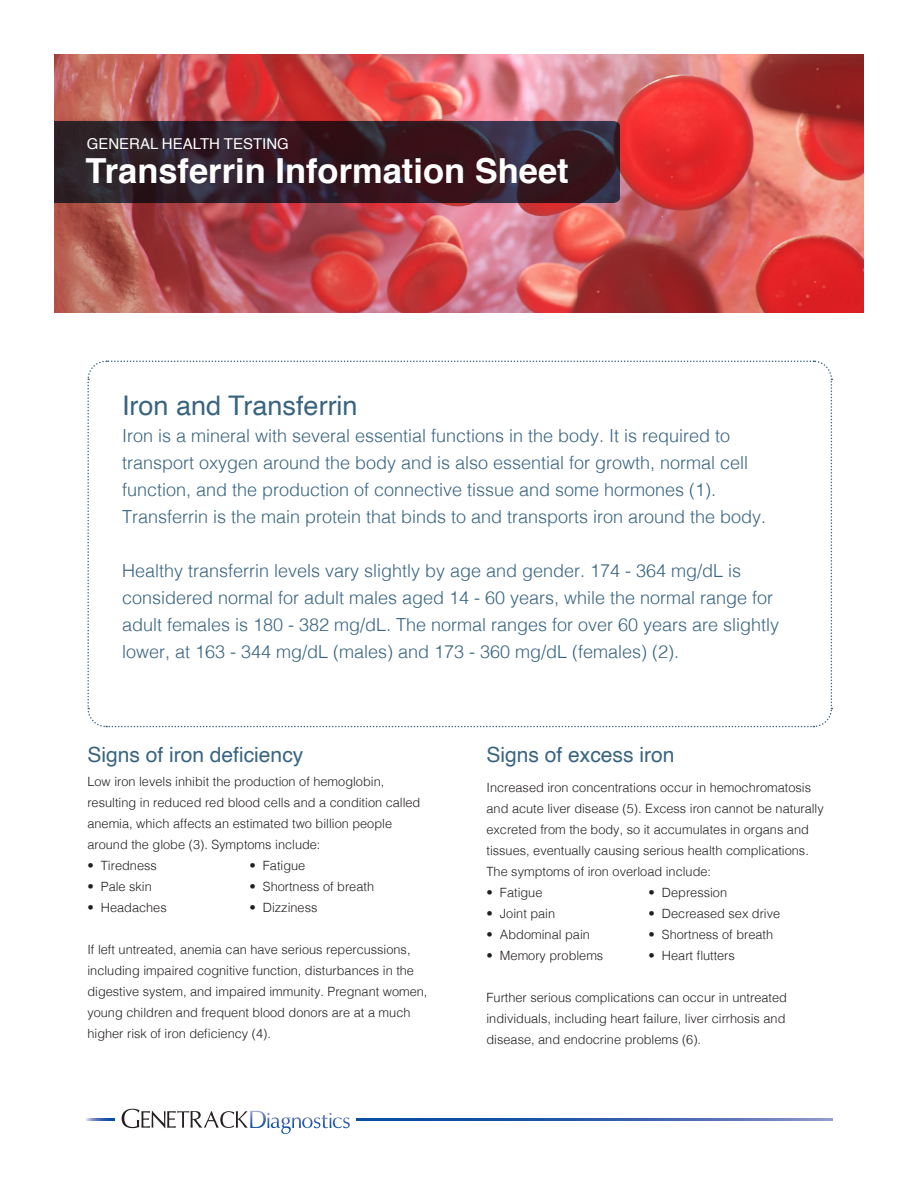
<style>
.page{position:relative;width:918px;height:1188px;background:#fff}
.page>*{position:absolute;margin:0;border:0;box-sizing:border-box;transform-origin:0 0}
.t1{font:700 34.5px "Helvetica";color:#fff}
.t2{font:27px "Helvetica";color:#386480}
.t3{font:21px "Helvetica";color:#386480}
.t4{font:300 18px/27px "Helvetica";color:#386480}
.t5{font:15px "Helvetica";color:#fff}
.t6{font:300 12.75px/21px "Helvetica";color:#231f20}
</style>
<div class="page">
<img style="left:54px;top:54px;width:810px;height:258px">
<svg style="left:54px;top:121px;width:566px;height:82px;background:#331d28"></svg>
<svg style="left:87px;top:360px;width:746px;height:368px"></svg>
<svg style="left:356px;top:1119px;width:477px;height:1px"></svg>
<svg style="left:87px;top:1119px;width:28px;height:1px"></svg>
<svg style="left:122px;top:1109px;width:228px;height:25px"></svg>
<p class="t5" style="left:87px;top:132px;width:204px">GENERAL HEALTH TESTING</p>
<p class="t1" style="left:86px;top:143px;width:485px">Transferrin Information Sheet</p>
<p class="t2" style="left:122px;top:385px;width:237px">Iron and Transferrin</p>
<p class="t4" style="left:122px;top:421px;width:646px">Iron is a mineral with several essential functions in the body. It is required to transport oxygen around the body and is also essential for growth, normal cell function, and the production of connective tissue and some hormones (1).<br>Transferrin is the main protein that binds to and transports iron around the body.</p>
<p class="t4" style="left:122px;top:556px;width:659px">Healthy transferrin levels vary slightly by age and gender. 174 - 364 mg/dL is considered normal for adult males aged 14 - 60 years, while the normal range for adult females is 180 - 382 mg/dL. The normal ranges for over 60 years are slightly lower, at 163 - 344 mg/dL (males) and 173 - 360 mg/dL (females) (2).</p>
<p class="t3" style="left:87px;top:738px;width:217px">Signs of iron deficiency</p>
<p class="t6" style="left:87px;top:770px;width:335px">Low iron levels inhibit the production of hemoglobin, resulting in reduced red blood cells and a condition called anemia, which affects an estimated two billion people around the globe (3). Symptoms include:</p>
<p class="t6" style="left:87px;top:854px;width:71px">• Tiredness</p>
<p class="t6" style="left:249px;top:854px;width:57px">• Fatigue</p>
<p class="t6" style="left:87px;top:875px;width:66px">• Pale skin</p>
<p class="t6" style="left:249px;top:875px;width:126px">• Shortness of breath</p>
<p class="t6" style="left:87px;top:896px;width:81px">• Headaches</p>
<p class="t6" style="left:249px;top:896px;width:70px">• Dizziness</p>
<p class="t6" style="left:87px;top:938px;width:342px">If left untreated, anemia can have serious repercussions, including impaired cognitive function, disturbances in the digestive system, and impaired immunity. Pregnant women, young children and frequent blood donors are at a much higher risk of iron deficiency (4).</p>
<p class="t3" style="left:486px;top:738px;width:189px">Signs of excess iron</p>
<p class="t6" style="left:486px;top:776px;width:339px">Increased iron concentrations occur in hemochromatosis and acute liver disease (5). Excess iron cannot be naturally excreted from the body, so it accumulates in organs and tissues, eventually causing serious health complications.<br>The symptoms of iron overload include:</p>
<p class="t6" style="left:486px;top:881px;width:57px">• Fatigue</p>
<p class="t6" style="left:648px;top:881px;width:80px">• Depression</p>
<p class="t6" style="left:486px;top:902px;width:70px">• Joint pain</p>
<p class="t6" style="left:648px;top:902px;width:133px">• Decreased sex drive</p>
<p class="t6" style="left:486px;top:923px;width:105px">• Abdominal pain</p>
<p class="t6" style="left:648px;top:923px;width:126px">• Shortness of breath</p>
<p class="t6" style="left:486px;top:944px;width:118px">• Memory problems</p>
<p class="t6" style="left:648px;top:944px;width:88px">• Heart flutters</p>
<p class="t6" style="left:486px;top:986px;width:302px;text-align:justify">Further serious complications can occur in untreated individuals, including heart failure, liver cirrhosis and disease, and endocrine problems (6).</p>
</div>
